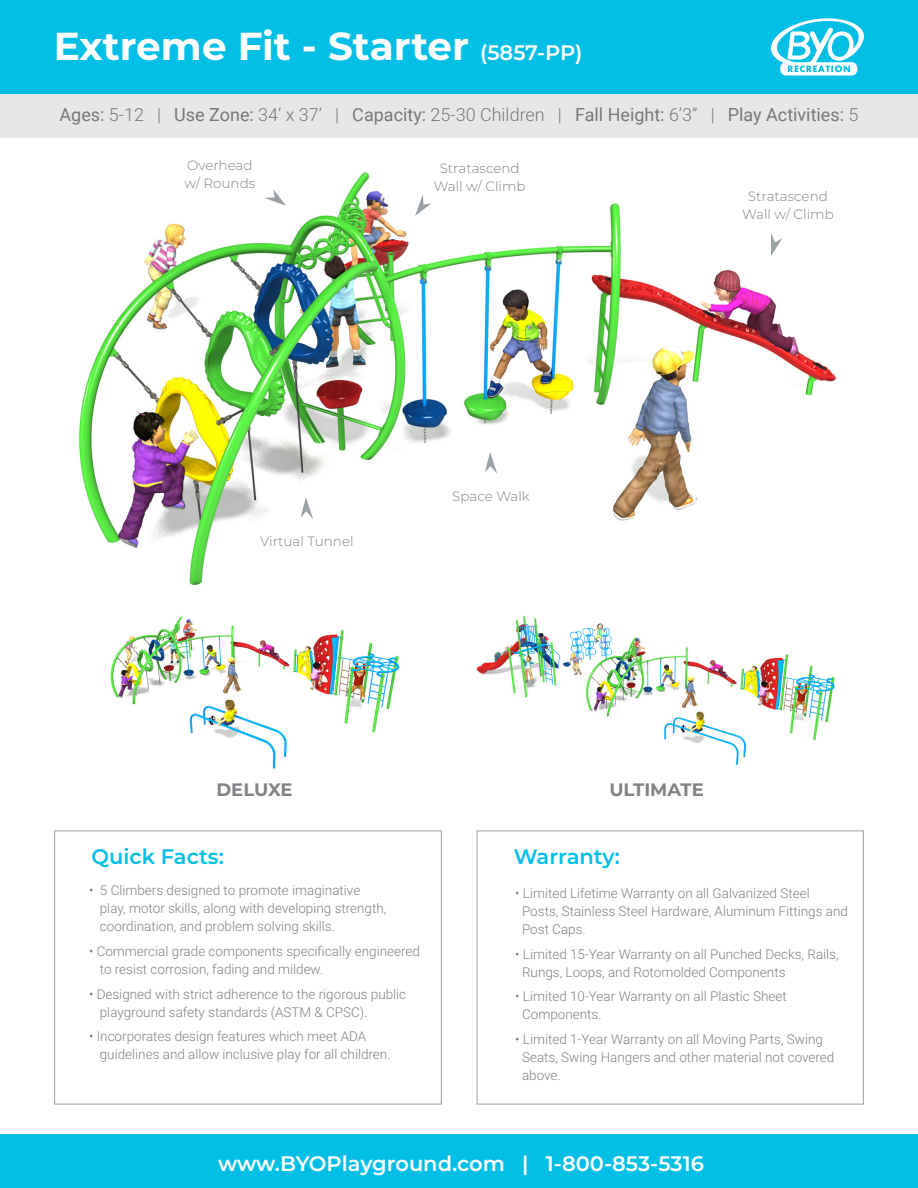
<style>
.page{position:relative;width:918px;height:1188px;background:#fff}
.page>*{position:absolute;margin:0;border:0;box-sizing:border-box;transform-origin:0 0}
.t1{font:700 39px "Montserrat";color:#fff}
.t2{font:600 21px "Montserrat";color:#fff}
.t3{font:600 21px "Montserrat";color:#03bfe6}
.t4{font:18px "Roboto";color:#777878}
.t5{font:700 18px "Montserrat";color:#808285}
.t6{font:300 13.5px/18px "Roboto";color:#808285}
.t7{font:300 13.5px/18.1px "Montserrat";color:#808285;text-align:center}
.s1{font-weight:600;font-size:21px}
.s2{font-weight:300}
</style>
<div class="page">
<img style="left:79px;top:172px;width:757px;height:414px">
<div style="left:0;top:1134px;width:918px;height:54px;background:#03bfe6"></div>
<div style="left:0;top:93px;width:918px;height:45px;background:#e6e7e8"></div>
<div style="left:0;top:0;width:918px;height:94px;background:#03bfe6"></div>
<svg style="left:771px;top:18px;width:93px;height:58px"></svg>
<svg style="left:771px;top:233px;width:11px;height:23px"></svg>
<svg style="left:264px;top:189px;width:22px;height:17px"></svg>
<svg style="left:485px;top:452px;width:12px;height:22px"></svg>
<svg style="left:301px;top:497px;width:12px;height:22px"></svg>
<svg style="left:415px;top:194px;width:17px;height:22px"></svg>
<div style="left:54px;top:831px;width:388px;height:273px;background:#fff;border:1px solid #99a3a6"></div>
<div style="left:477px;top:831px;width:387px;height:273px;border:1px solid #99a3a6"></div>
<img style="left:110px;top:616px;width:290px;height:153px">
<img style="left:477px;top:616px;width:358px;height:149px">
<h1 class="t1" style="left:54px;top:18px;width:530px">Extreme Fit - Starter <span class="s1">(5857-PP)</span></h1>
<h3 class="t4" style="left:60px;top:102px;width:800px">Ages: <span class="s2">5-12 |</span> Use Zone: <span class="s2">34’ x 37’ |</span> Capacity: <span class="s2">25-30 Children |</span> Fall Height: <span class="s2">6’3” |</span> Play Activities: <span class="s2">5</span></h3>
<p class="t7" style="left:184px;top:156px;width:72px;text-align:left">Overhead w/ Rounds</p>
<p class="t7" style="left:434px;top:159px;width:93px">Stratascend<br>Wall w/ Climb</p>
<p class="t7" style="left:742px;top:186px;width:93px">Stratascend<br>Wall w/ Climb</p>
<p class="t7" style="left:260px;top:532px;width:95px">Virtual Tunnel</p>
<p class="t7" style="left:452px;top:487px;width:79px">Space Walk</p>
<h3 class="t5" style="left:216px;top:776px;width:78px">DELUXE</h3>
<h3 class="t5" style="left:609px;top:776px;width:96px">ULTIMATE</h3>
<h2 class="t3" style="left:92px;top:842px;width:134px">Quick Facts:</h2>
<h2 class="t3" style="left:514px;top:842px;width:108px">Warranty:</h2>
<p class="t6" style="left:100px;top:881px;width:288px;text-indent:-11px">• 5 Climbers designed to promote imaginative play, motor skills, along with developing strength, coordination, and problem solving skills.</p>
<p class="t6" style="left:100px;top:942px;width:322px;text-indent:-11px">• Commercial grade components specifically engineered to resist corrosion, fading and mildew.</p>
<p class="t6" style="left:100px;top:984px;width:308px;text-indent:-11px">• Designed with strict adherence to the rigorous public playground safety standards (ASTM &amp; CPSC).</p>
<p class="t6" style="left:100px;top:1027px;width:292px;text-indent:-11px">• Incorporates design features which meet ADA guidelines and allow inclusive play for all children.</p>
<p class="t6" style="left:522px;top:884px;width:327px;text-indent:-7px">• Limited Lifetime Warranty on all Galvanized Steel<br>Posts, Stainless Steel Hardware, Aluminum Fittings and<br>Post Caps.</p>
<p class="t6" style="left:522px;top:944px;width:318px;text-indent:-7px">• Limited 15-Year Warranty on all Punched Decks, Rails,<br>Rungs, Loops, and Rotomolded Components</p>
<p class="t6" style="left:522px;top:987px;width:266px;text-indent:-7px">• Limited 10-Year Warranty on all Plastic Sheet<br>Components.</p>
<p class="t6" style="left:522px;top:1030px;width:314px;text-indent:-7px">• Limited 1-Year Warranty on all Moving Parts, Swing<br>Seats, Swing Hangers and other material not covered above.</p>
<h2 class="t2" style="left:218px;top:1148px;width:487px">www.BYOPlayground.com | 1-800-853-5316</h2>
</div>
